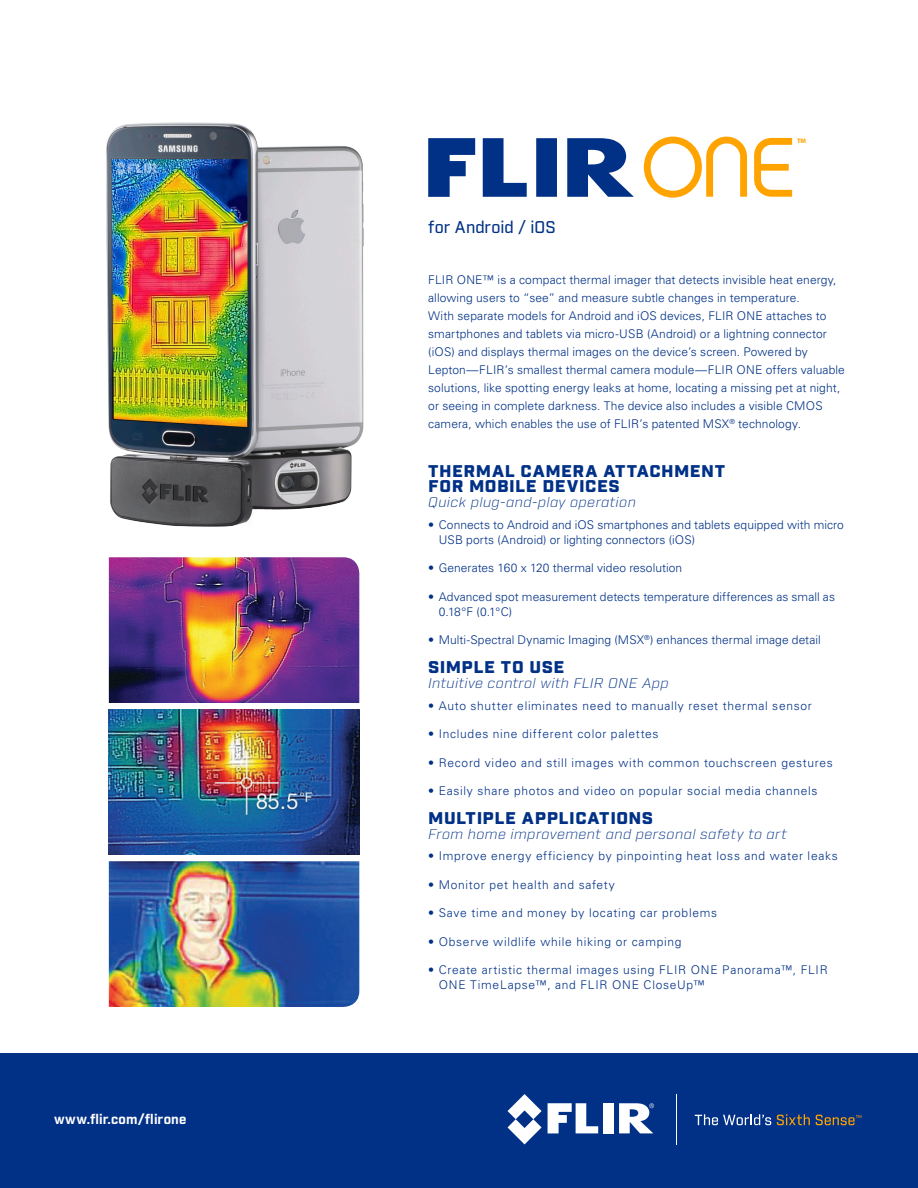
<style>
.page{position:relative;width:918px;height:1188px;background:#fff}
.page>*{position:absolute;margin:0;border:0;box-sizing:border-box;transform-origin:0 0}
.CMKV{font:900 16.5px/15px "Industry";letter-spacing:.03em;color:#003186;scale:1.1 1}
.Subhead1{font:500 16.5px "Industry";color:#003186}
.bullet_points{font:900 16.5px "Industry";letter-spacing:.025em;color:#003186;scale:1.1 1}
.CMKV-2{font:italic 300 13.5px "Industry";letter-spacing:.03em;color:#003186;scale:1.1 1}
.bullet_points-2{font:700 13.5px "Industry";letter-spacing:.01em;color:#fff}
.text{font:300 12px/18px "Univers LT Std";letter-spacing:.01em;color:#003186}
.bullet_points-3{font:300 12px/15px "Univers LT Std";letter-spacing:.055em;color:#003186}
.bullet_points-4{font:300 12px/15px "Univers LT Std";letter-spacing:.005em;color:#003186}
.t1{font:700 6.6px "Myriad Pro";color:#ffa300}
</style>
<div class="page">
<div style="left:0;top:1053px;width:918px;height:135px;background:#003186"></div>
<svg style="left:548px;top:1103px;width:50px;height:30px"></svg>
<div style="left:603px;top:1103px;width:11px;height:30px;background:#fff"></div>
<svg style="left:508px;top:1094px;width:34px;height:50px"></svg>
<svg style="left:619px;top:1103px;width:35px;height:30px"></svg>
<svg style="left:695px;top:1114px;width:76px;height:11px"></svg>
<svg style="left:777px;top:1114px;width:33px;height:11px"></svg>
<svg style="left:816px;top:1115px;width:45px;height:10px"></svg>
<hr style="left:676px;top:1094px;width:1px;height:50px;background:#fff">
<img style="left:109px;top:557px;width:250px;height:146px">
<img style="left:109px;top:709px;width:250px;height:146px">
<img style="left:109px;top:861px;width:250px;height:146px">
<img style="left:106px;top:122px;width:258px;height:405px">
<svg style="left:644px;top:137px;width:148px;height:61px"></svg>
<svg style="left:428px;top:138px;width:206px;height:59px"></svg>
<p class="bullet_points-2" style="left:54px;top:1110px;width:134px">www.flir.com/flirone</p>
<p class="Subhead1" style="left:428px;top:217px;width:129px">for Android / iOS</p>
<p class="t1" style="left:797px;top:136px;width:11px">TM</p>
<p class="text" style="left:428px;top:271px;width:418px">FLIR ONE™ is a compact thermal imager that detects invisible heat energy, allowing users to “see” and measure subtle changes in temperature.<br>With separate models for Android and iOS devices, FLIR ONE attaches to smartphones and tablets via micro-USB (Android) or a lightning connector (iOS) and displays thermal images on the device’s screen. Powered by Lepton—FLIR’s smallest thermal camera module—FLIR ONE offers valuable solutions, like spotting energy leaks at home, locating a missing pet at night, or seeing in complete darkness. The device also includes a visible CMOS camera, which enables the use of FLIR’s patented MSX<sup>®</sup> technology.</p>
<p class="CMKV" style="left:428px;top:465px;width:271px">THERMAL CAMERA ATTACHMENT<br>FOR MOBILE DEVICES</p>
<p class="CMKV-2" style="left:428px;top:494px;width:190px">Quick plug-and-play operation</p>
<p class="bullet_points-4" style="left:439px;top:517px;width:407px;text-indent:-10px">• Connects to Android and iOS smartphones and tablets equipped with micro<br>USB ports (Android) or lighting connectors (iOS)</p>
<p class="bullet_points-4" style="left:428px;top:561px;width:256px">• Generates 160 x 120 thermal video resolution</p>
<p class="bullet_points-4" style="left:439px;top:589px;width:398px;text-indent:-10px">• Advanced spot measurement detects temperature differences as small as<br>0.18°F (0.1°C)</p>
<p class="bullet_points-4" style="left:428px;top:633px;width:394px">• Multi-Spectral Dynamic Imaging (MSX<sup>®</sup>) enhances thermal image detail</p>
<p class="bullet_points" style="left:428px;top:657px;width:125px">SIMPLE TO USE</p>
<p class="CMKV-2" style="left:428px;top:675px;width:220px">Intuitive control with FLIR ONE App</p>
<p class="bullet_points-3" style="left:428px;top:698px;width:385px">• Auto shutter eliminates need to manually reset thermal sensor</p>
<p class="bullet_points-3" style="left:428px;top:726px;width:232px">• Includes nine different color palettes</p>
<p class="bullet_points-3" style="left:428px;top:755px;width:406px">• Record video and still images with common touchscreen gestures</p>
<p class="bullet_points-3" style="left:428px;top:783px;width:391px">• Easily share photos and video on popular social media channels</p>
<p class="CMKV" style="left:428px;top:811px;width:206px">MULTIPLE APPLICATIONS</p>
<p class="CMKV-2" style="left:428px;top:826px;width:328px">From home improvement and personal safety to art</p>
<p class="bullet_points-3" style="left:428px;top:849px;width:411px">• Improve energy efficiency by pinpointing heat loss and water leaks</p>
<p class="bullet_points-3" style="left:428px;top:877px;width:188px">• Monitor pet health and safety</p>
<p class="bullet_points-3" style="left:428px;top:906px;width:290px">• Save time and money by locating car problems</p>
<p class="bullet_points-3" style="left:428px;top:934px;width:255px">• Observe wildlife while hiking or camping</p>
<p class="bullet_points-3" style="left:439px;top:963px;width:390px;text-indent:-10px">• Create artistic thermal images using FLIR ONE Panorama™, FLIR<br>ONE TimeLapse™, and FLIR ONE CloseUp™</p>
</div>
